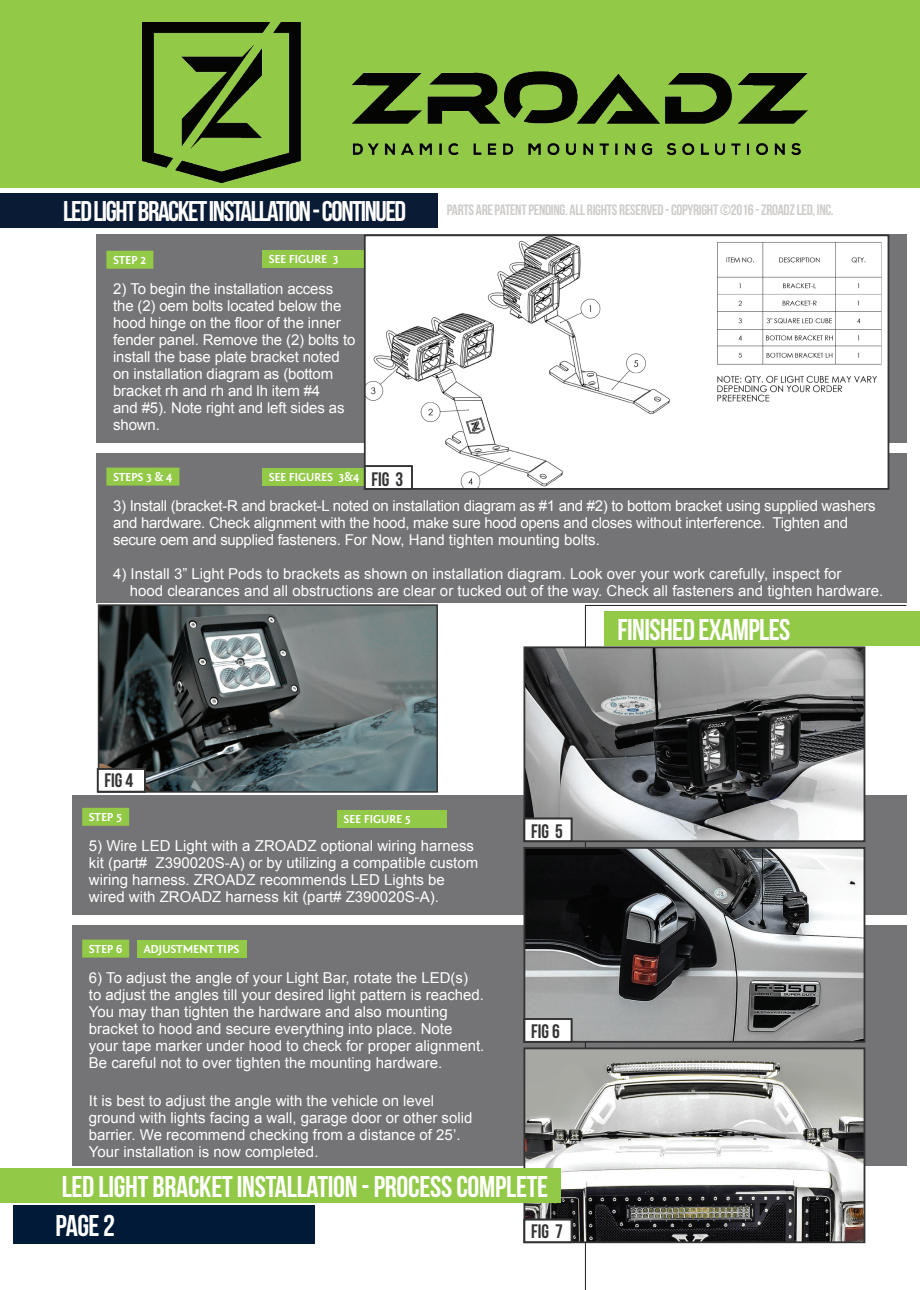
<style>
.page{position:relative;width:920px;height:1290px;background:#fff}
.page>*{position:absolute;margin:0;border:0;box-sizing:border-box;transform-origin:0 0}
.t1{font:30px "Bebas Neue";letter-spacing:-.01em;color:#fff}
.t2{font:28.5px "Bebas Neue";letter-spacing:-.05em;color:#fff}
.t3{font:19.5px "Bebas Neue";color:#323332}
.t4{font:15px/17px "Arial";color:#fff}
.t5{font:15px/17px "Arial";letter-spacing:-.02em;color:#fff}
.t6{font:15px "Bebas Neue";letter-spacing:-.02em;color:#ceccca}
.t7{font:700 12px "Fontin Sans";letter-spacing:-.02em;color:#fff}
</style>
<div class="page">
<div style="left:14px;top:1205px;width:301px;height:39px;background:#001a37"></div>
<div style="left:96px;top:453px;width:810px;height:149px;background:#747375"></div>
<div style="left:96px;top:234px;width:810px;height:209px;background:#747375"></div>
<div style="left:72px;top:795px;width:834px;height:120px;background:#747375"></div>
<div style="left:72px;top:925px;width:834px;height:241px;background:#747375"></div>
<div style="left:106px;top:468px;width:73px;height:18px;background:#92c947"></div>
<div style="left:106px;top:251px;width:47px;height:18px;background:#92c947"></div>
<div style="left:82px;top:808px;width:47px;height:18px;background:#92c947"></div>
<div style="left:82px;top:940px;width:47px;height:18px;background:#92c947"></div>
<div style="left:262px;top:468px;width:109px;height:18px;background:#92c947"></div>
<div style="left:262px;top:250px;width:109px;height:18px;background:#92c947"></div>
<div style="left:337px;top:810px;width:109px;height:18px;background:#92c947"></div>
<div style="left:137px;top:940px;width:109px;height:18px;background:#92c947"></div>
<div style="left:0;top:0;width:920px;height:188px;background:#92c947"></div>
<div style="left:0;top:193px;width:438px;height:34px;background:#091b35"></div>
<div style="left:605px;top:612px;width:315px;height:34px;background:#92c947"></div>
<svg style="left:585px;top:605px;width:322px;height:685px"></svg>
<img style="left:100px;top:606px;width:336px;height:185px">
<div style="left:98px;top:604px;width:340px;height:189px;border:1px solid #353534"></div>
<img style="left:367px;top:237px;width:519px;height:250px">
<div style="left:364px;top:234px;width:525px;height:256px;border:2px solid #323332"></div>
<div style="left:364px;top:465px;width:49px;height:25px;background:#fff"></div>
<div style="left:364px;top:465px;width:49px;height:25px;border:2px solid #323332"></div>
<div style="left:97px;top:768px;width:49px;height:24px;background:#fff"></div>
<div style="left:97px;top:768px;width:49px;height:24px;border:2px solid #323332"></div>
<img style="left:526px;top:649px;width:336px;height:190px">
<div style="left:523px;top:646px;width:342px;height:196px;border:2px solid #323332"></div>
<img style="left:526px;top:850px;width:336px;height:190px">
<div style="left:523px;top:847px;width:342px;height:196px;border:2px solid #323332"></div>
<img style="left:526px;top:1050px;width:336px;height:190px">
<div style="left:523px;top:1047px;width:342px;height:196px;border:2px solid #323332"></div>
<div style="left:524px;top:818px;width:48px;height:24px;background:#fff"></div>
<div style="left:523px;top:818px;width:49px;height:24px;border:2px solid #323332"></div>
<div style="left:524px;top:1018px;width:48px;height:24px;background:#fff"></div>
<div style="left:523px;top:1018px;width:49px;height:25px;border:2px solid #323332"></div>
<div style="left:524px;top:1219px;width:48px;height:24px;background:#fff"></div>
<div style="left:523px;top:1218px;width:49px;height:25px;border:2px solid #323332"></div>
<div style="left:0;top:1168px;width:561px;height:34px;background:#92c947"></div>
<img style="left:143px;top:22px;width:665px;height:160px">
<h2 class="t2" style="left:63px;top:196px;width:345px">LED LIGHT BRACKET INSTALLATION - CONTINUED</h2>
<p class="t7" style="left:269px;top:253px;width:71px">SEE FIGURE 3</p>
<p class="t7" style="left:113px;top:254px;width:35px">STEP 2</p>
<p class="t4" style="left:113px;top:281px;width:244px">2) To begin the installation access the (2) oem bolts located below the hood hinge on the floor of the inner fender panel. Remove the (2) bolts to install the base plate bracket noted on installation diagram as (bottom bracket rh and rh and lh item #4<br>and #5). Note right and left sides as shown.</p>
<p class="t6" style="left:447px;top:202px;width:388px">PARTS ARE PATENT PENDING. ALL RIGHTS RESERVED - COPYRIGHT ©2016 - ZROADZ LED, INC.</p>
<h3 class="t3" style="left:372px;top:468px;width:33px">FIG 3</h3>
<p class="t7" style="left:113px;top:471px;width:61px">STEPS 3 &amp; 4</p>
<p class="t5" style="left:113px;top:497px;width:764px">3) Install (bracket-R and bracket-L noted on installation diagram as #1 and #2) to bottom bracket using supplied washers and hardware. Check alignment with the hood, make sure hood opens and closes without interference. Tighten and secure oem and supplied fasteners. For Now, Hand tighten mounting bolts.</p>
<p class="t4" style="left:130px;top:565px;width:755px;text-indent:-17px">4) Install 3” Light Pods to brackets as shown on installation diagram. Look over your work carefully, inspect for<br>hood clearances and all obstructions are clear or tucked out of the way. Check all fasteners and tighten hardware.</p>
<p class="t7" style="left:269px;top:471px;width:92px">SEE FIGURES 3&amp;4</p>
<h3 class="t3" style="left:104px;top:770px;width:30px">FIG 4</h3>
<p class="t7" style="left:89px;top:811px;width:35px">STEP 5</p>
<p class="t4" style="left:89px;top:838px;width:391px">5) Wire LED Light with a ZROADZ optional wiring harness kit (part# Z390020S-A) or by utilizing a compatible custom wiring harness. ZROADZ recommends LED Lights be wired with ZROADZ harness kit (part# Z390020S-A).</p>
<p class="t7" style="left:89px;top:943px;width:35px">STEP 6</p>
<p class="t4" style="left:89px;top:969px;width:397px">6) To adjust the angle of your Light Bar, rotate the LED(s)<br>to adjust the angles till your desired light pattern is reached.<br>You may than tighten the hardware and also mounting bracket to hood and secure everything into place. Note your tape marker under hood to check for proper alignment.<br>Be careful not to over tighten the mounting hardware.</p>
<p class="t4" style="left:89px;top:1093px;width:385px">It is best to adjust the angle with the vehicle on level ground with lights facing a wall, garage door or other solid barrier. We recommend checking from a distance of 25’.<br>Your installation is now completed.</p>
<p class="t7" style="left:344px;top:812px;width:69px">SEE FIGURE 5</p>
<p class="t7" style="left:144px;top:942px;width:97px">ADJUSTMENT TIPS</p>
<h3 class="t3" style="left:531px;top:821px;width:33px">FIG 5</h3>
<h3 class="t3" style="left:531px;top:1021px;width:30px">FIG 6</h3>
<h1 class="t1" style="left:62px;top:1170px;width:488px">LED LIGHT BRACKET INSTALLATION - PROCESS COMPLETE</h1>
<h1 class="t1" style="left:56px;top:1209px;width:61px">PAGE 2</h1>
<h3 class="t3" style="left:531px;top:1221px;width:33px">FIG 7</h3>
<h1 class="t1" style="left:617px;top:613px;width:175px">FINISHED EXAMPLES</h1>
</div>
